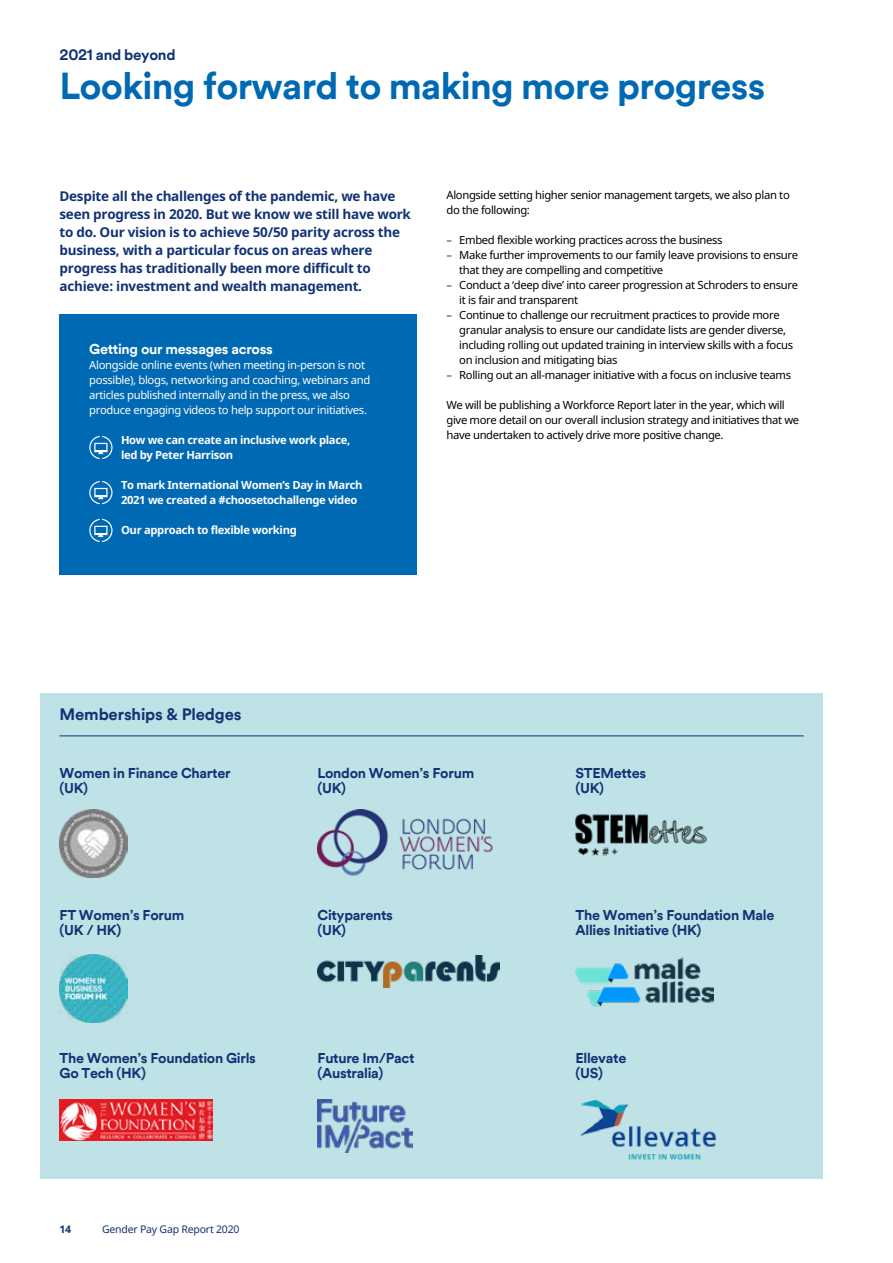
<style>
.page{position:relative;width:893px;height:1263px;background:#fff}
.page>*{position:absolute;margin:0;border:0;box-sizing:border-box;transform-origin:0 0}
.t1{font:700 37.5px "Schroders Circular TT";letter-spacing:-.02em;color:#0069b4}
.t2{font:700 16.5px "Schroders Circular TT";letter-spacing:-.01em;color:#123274}
.t3{font:700 15px "Schroders Circular TT";letter-spacing:-.02em;color:#123274}
.t4{font:700 14.25px/15px "Schroders Circular TT";letter-spacing:-.02em;color:#123274}
.t5{font:700 14.25px "Schroders Circular TT";letter-spacing:-.02em;color:#fff}
.t6{font:700 13.5px/18px "Noto Sans";letter-spacing:-.02em;color:#123274}
.t7{font:11.25px/15px "Noto Sans";letter-spacing:-.03em;color:#000}
.t8{font:11.25px/15px "Noto Sans";letter-spacing:-.03em;color:#fff}
.t9{font:700 11.25px/15px "Noto Sans";letter-spacing:-.03em;color:#fff}
.t10{font:10.5px "Noto Sans";letter-spacing:-.02em;color:#123274}
.t11{font:700 10.5px "Noto Sans";color:#123274}
.s1{color:#123274}
</style>
<div class="page">
<div style="left:40px;top:693px;width:783px;height:485px;background:#bee2e6"></div>
<img style="left:60px;top:954px;width:68px;height:68px">
<img style="left:317px;top:956px;width:182px;height:31px">
<img style="left:317px;top:1099px;width:95px;height:54px">
<img style="left:580px;top:1099px;width:137px;height:61px">
<img style="left:60px;top:1099px;width:153px;height:41px">
<img style="left:317px;top:810px;width:176px;height:66px">
<img style="left:60px;top:810px;width:68px;height:67px">
<img style="left:575px;top:813px;width:132px;height:42px">
<img style="left:575px;top:957px;width:138px;height:50px">
<hr style="left:60px;top:735px;width:744px;height:1px;background:#123274">
<div style="left:60px;top:314px;width:357px;height:260px;background:#0069b4"></div>
<svg style="left:89px;top:436px;width:24px;height:23px"></svg>
<svg style="left:89px;top:481px;width:24px;height:23px"></svg>
<svg style="left:89px;top:519px;width:24px;height:23px"></svg>
<h3 class="t3" style="left:60px;top:44px;width:118px">2021 and beyond</h3>
<h1 class="t1" style="left:60px;top:60px;width:707px">Looking forward to making more progress</h1>
<p class="t6" style="left:60px;top:187px;width:353px">Despite all the challenges of the pandemic, we have seen progress in 2020. But we know we still have work to do. Our vision is to achieve 50/50 parity across the business, with a particular focus on areas where progress has traditionally been more difficult to achieve: investment and wealth management.</p>
<p class="t5" style="left:89px;top:339px;width:185px">Getting our messages across</p>
<p class="t8" style="left:89px;top:357px;width:283px">Alongside online events (when meeting in-person is not possible), blogs, networking and coaching, webinars and articles published internally and in the press, we also produce engaging videos to help support our initiatives.</p>
<p class="t9" style="left:121px;top:432px;width:231px">How we can create an inclusive work place, led by Peter Harrison</p>
<p class="t9" style="left:121px;top:477px;width:243px">To mark International Women’s Day in March<br>2021 we created a #choosetochallenge video</p>
<p class="t9" style="left:121px;top:522px;width:177px">Our approach to flexible working</p>
<p class="t7" style="left:446px;top:188px;width:345px">Alongside setting higher senior management targets, we also plan to do the following:</p>
<p class="t7" style="left:446px;top:233px;width:278px"><span class="s1">–</span> Embed flexible working practices across the business</p>
<p class="t7" style="left:459px;top:248px;width:340px;text-indent:-13px"><span class="s1">–</span> Make further improvements to our family leave provisions to ensure that they are compelling and competitive</p>
<p class="t7" style="left:459px;top:277px;width:340px;text-indent:-13px"><span class="s1">–</span> Conduct a ‘deep dive’ into career progression at Schroders to ensure it is fair and transparent</p>
<p class="t7" style="left:459px;top:307px;width:335px;text-indent:-13px"><span class="s1">–</span> Continue to challenge our recruitment practices to provide more granular analysis to ensure our candidate lists are gender diverse, including rolling out updated training in interview skills with a focus on inclusion and mitigating bias</p>
<p class="t7" style="left:446px;top:367px;width:346px"><span class="s1">–</span> Rolling out an all-manager initiative with a focus on inclusive teams</p>
<p class="t7" style="left:446px;top:397px;width:354px">We will be publishing a Workforce Report later in the year, which will give more detail on our overall inclusion strategy and initiatives that we have undertaken to actively drive more positive change.</p>
<h2 class="t2" style="left:60px;top:703px;width:184px">Memberships &amp; Pledges</h2>
<p class="t4" style="left:60px;top:764px;width:173px">Women in Finance Charter (UK)</p>
<p class="t4" style="left:317px;top:764px;width:158px">London Women’s Forum (UK)</p>
<p class="t4" style="left:575px;top:764px;width:72px">STEMettes (UK)</p>
<p class="t4" style="left:60px;top:907px;width:126px">FT Women’s Forum (UK / HK)</p>
<p class="t4" style="left:317px;top:907px;width:77px">Cityparents (UK)</p>
<p class="t4" style="left:575px;top:907px;width:200px">The Women’s Foundation Male<br>Allies Initiative (HK)</p>
<p class="t4" style="left:60px;top:1050px;width:198px">The Women’s Foundation Girls<br>Go Tech (HK)</p>
<p class="t4" style="left:317px;top:1050px;width:99px">Future Im/Pact (Australia)</p>
<p class="t4" style="left:575px;top:1050px;width:52px">Ellevate (US)</p>
<p class="t11" style="left:60px;top:1222px;width:13px">14</p>
<p class="t10" style="left:102px;top:1222px;width:139px">Gender Pay Gap Report 2020</p>
</div>
